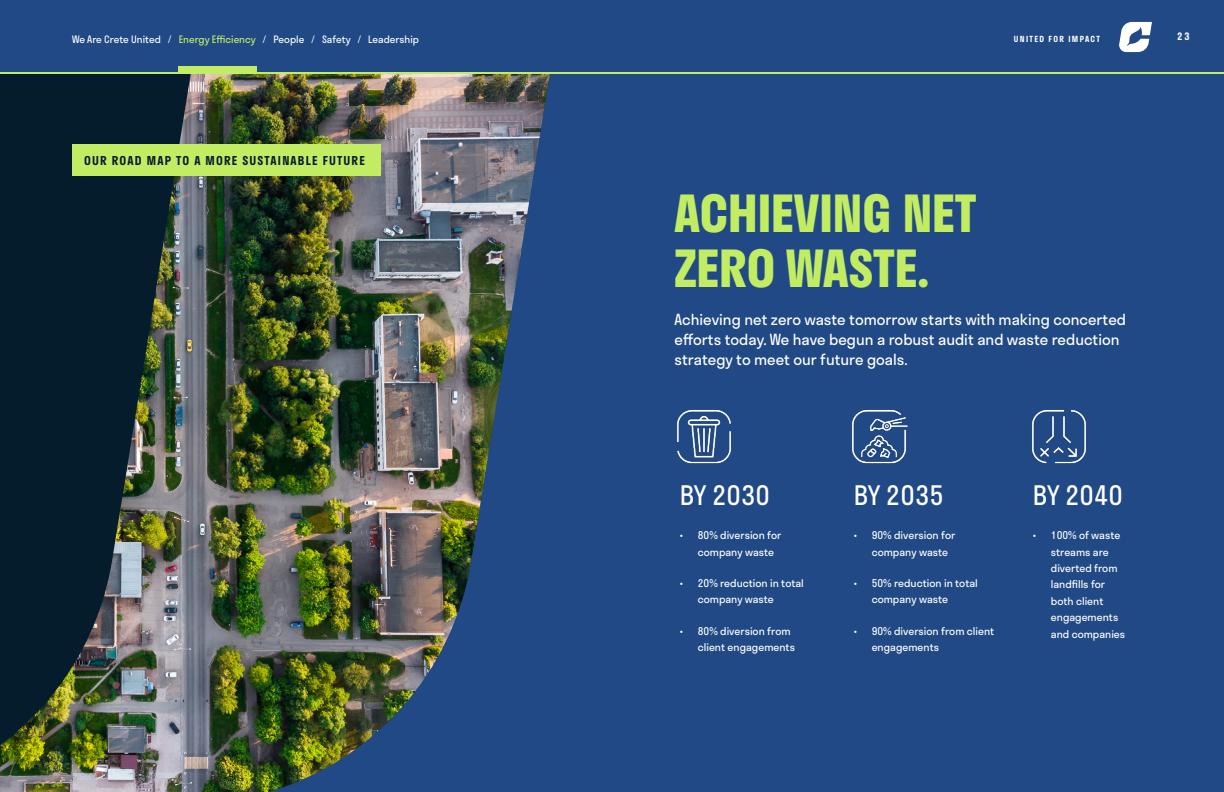
<style>
.page{position:relative;width:1224px;height:792px;background:#204986}
.page>*{position:absolute;margin:0;border:0;box-sizing:border-box;transform-origin:0 0}
.t1{font:700 50px/55px "Stratos";color:#c2ed63}
.t2{font:26.3px "Stratos";color:#fff}
.t3{font:15px/20px "Stratos";color:#fff}
.t4{font:600 12px "Stratos";letter-spacing:.1em;color:#051c2c}
.t5{font:10.5px/16.4px "Stratos";color:#fff}
.t6{font:10px "Stratos";color:#fff}
.t7{font:600 10px "Stratos";color:#fff}
.t8{font:600 8.2px "Stratos";letter-spacing:.16em;color:#fff}
.s1{color:#c2ed63}
</style>
<div class="page">
<svg style="left:1119px;top:22px;width:33px;height:30px"></svg>
<img style="left:203px;top:74px;width:347px;height:718px">
<img style="left:0;top:74px;width:203px;height:718px">
<hr style="left:0;top:72px;width:1224px;height:2px;background:#c2ed63">
<div style="left:178px;top:67px;width:78px;height:7px;background:#c2ed63"></div>
<img style="left:677px;top:410px;width:54px;height:54px">
<img style="left:852px;top:410px;width:56px;height:54px">
<img style="left:1032px;top:410px;width:54px;height:54px">
<div style="left:72px;top:144px;width:308px;height:32px;background:#c2ed63"></div>
<p class="t6" style="left:72px;top:32px;width:349px">We Are Crete United / <span class="s1">Energy Efficiency</span> / People / Safety / Leadership</p>
<p class="t7" style="left:1177px;top:28px;width:14px">23</p>
<p class="t8" style="left:1014px;top:32px;width:88px">UNITED FOR IMPACT</p>
<p class="t4" style="left:84px;top:151px;width:282px">OUR ROAD MAP TO A MORE SUSTAINABLE FUTURE</p>
<h1 class="t1" style="left:675px;top:184px;width:304px">ACHIEVING NET<br>ZERO WASTE.</h1>
<h3 class="t3" style="left:675px;top:309px;width:453px">Achieving net zero waste tomorrow starts with making concerted efforts today. We have begun a robust audit and waste reduction strategy to meet our future goals.</h3>
<h2 class="t2" style="left:680px;top:474px;width:92px">BY 2030</h2>
<p class="t5" style="left:698px;top:527px;width:85px;text-indent:-18px">• 80% diversion for company waste</p>
<p class="t5" style="left:698px;top:575px;width:108px;text-indent:-18px">• 20% reduction in total company waste</p>
<p class="t5" style="left:698px;top:622px;width:99px;text-indent:-18px">• 80% diversion from client engagements</p>
<h2 class="t2" style="left:854px;top:474px;width:92px">BY 2035</h2>
<p class="t5" style="left:872px;top:527px;width:85px;text-indent:-18px">• 90% diversion for company waste</p>
<p class="t5" style="left:872px;top:575px;width:108px;text-indent:-18px">• 50% reduction in total company waste</p>
<p class="t5" style="left:872px;top:622px;width:124px;text-indent:-18px">• 90% diversion from client engagements</p>
<h2 class="t2" style="left:1033px;top:474px;width:92px">BY 2040</h2>
<p class="t5" style="left:1051px;top:527px;width:76px;text-indent:-18px">• 100% of waste streams are diverted from landfills for both client engagements and companies</p>
</div>
